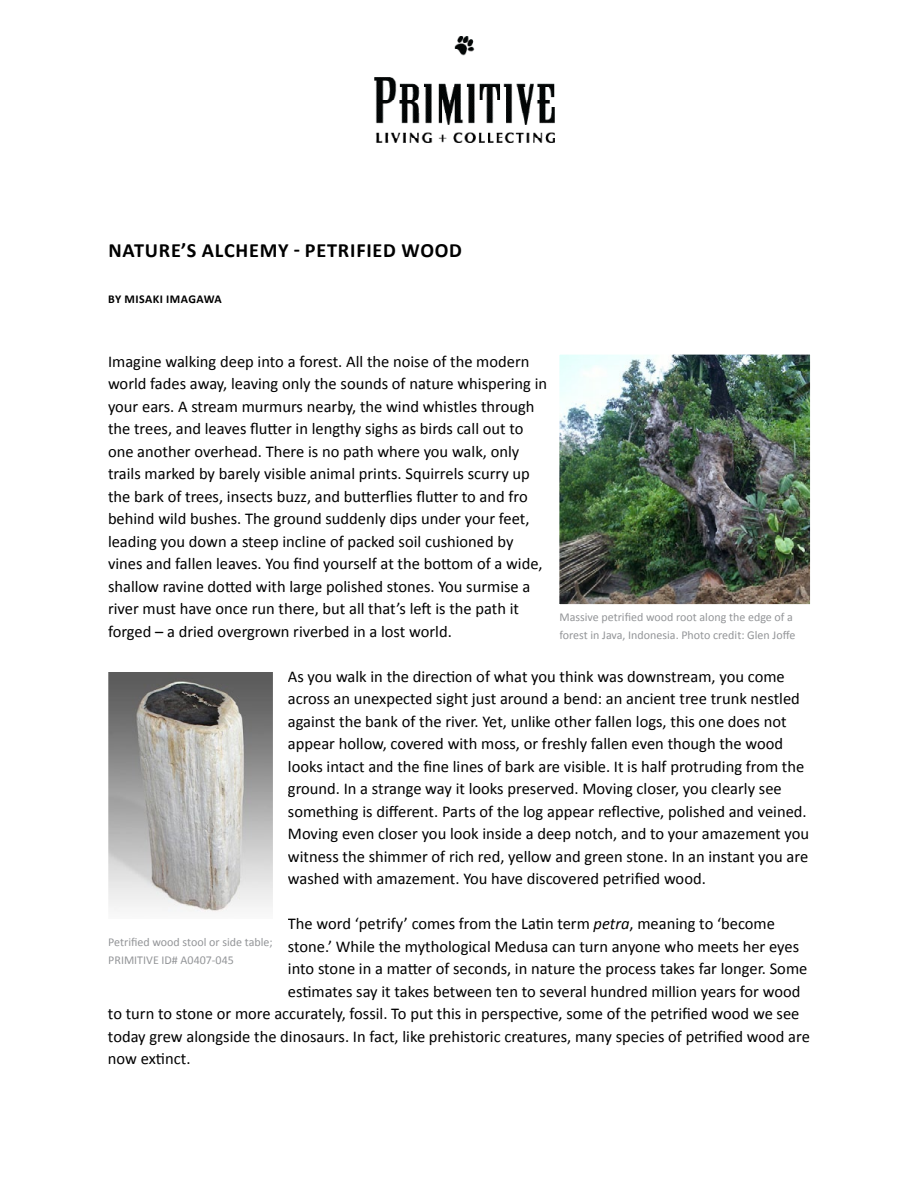
<style>
.page{position:relative;width:918px;height:1188px;background:#fff}
.page>*{position:absolute;margin:0;border:0;box-sizing:border-box;transform-origin:0 0}
.t1{font:700 20.25px "Calibri";letter-spacing:.04em;color:#000}
.t2{font:16.5px/22.5px "Calibri";color:#000}
.t3{font:12px/18px "Calibri";color:#939598}
.t4{font:700 12px "Calibri";letter-spacing:.04em;color:#000}
.s1{font-style:italic}
</style>
<div class="page">
<img style="left:374px;top:37px;width:180px;height:106px">
<img style="left:559px;top:354px;width:252px;height:251px">
<svg style="left:108px;top:672px;width:165px;height:240px;background:#a9a8a6"></svg>
<p class="t1" style="left:108px;top:237px;width:355px">NATURE’S ALCHEMY - PETRIFIED WOOD</p>
<p class="t4" style="left:108px;top:291px;width:115px">BY MISAKI IMAGAWA</p>
<p class="t2" style="left:108px;top:350px;width:441px">Imagine walking deep into a forest. All the noise of the modern world fades away, leaving only the sounds of nature whispering in your ears. A stream murmurs nearby, the wind whistles through the trees, and leaves flutter in lengthy sighs as birds call out to one another overhead. There is no path where you walk, only trails marked by barely visible animal prints. Squirrels scurry up the bark of trees, insects buzz, and butterflies flutter to and fro behind wild bushes. The ground suddenly dips under your feet, leading you down a steep incline of packed soil cushioned by vines and fallen leaves. You find yourself at the bottom of a wide, shallow ravine dotted with large polished stones. You surmise a river must have once run there, but all that’s left is the path it forged – a dried overgrown riverbed in a lost world.</p>
<p class="t2" style="left:288px;top:665px;width:523px">As you walk in the direction of what you think was downstream, you come across an unexpected sight just around a bend: an ancient tree trunk nestled against the bank of the river. Yet, unlike other fallen logs, this one does not appear hollow, covered with moss, or freshly fallen even though the wood looks intact and the fine lines of bark are visible. It is half protruding from the ground. In a strange way it looks preserved. Moving closer, you clearly see something is different. Parts of the log appear reflective, polished and veined.<br>Moving even closer you look inside a deep notch, and to your amazement you witness the shimmer of rich red, yellow and green stone. In an instant you are washed with amazement. You have discovered petrified wood.</p>
<p class="t2" style="left:288px;top:913px;width:489px">The word ‘petrify’ comes from the Latin term <span class="s1">petra</span>, meaning to ‘become</p>
<p class="t2" style="left:288px;top:935px;width:513px">stone.’ While the mythological Medusa can turn anyone who meets her eyes</p>
<p class="t2" style="left:288px;top:958px;width:521px">into stone in a matter of seconds, in nature the process takes far longer. Some</p>
<p class="t2" style="left:288px;top:980px;width:514px">estimates say it takes between ten to several hundred million years for wood</p>
<p class="t2" style="left:108px;top:1003px;width:693px">to turn to stone or more accurately, fossil. To put this in perspective, some of the petrified wood we see</p>
<p class="t2" style="left:108px;top:1025px;width:703px">today grew alongside the dinosaurs. In fact, like prehistoric creatures, many species of petrified wood are</p>
<p class="t2" style="left:108px;top:1048px;width:84px">now extinct.</p>
<p class="t3" style="left:559px;top:608px;width:238px">Massive petrified wood root along the edge of a forest in Java, Indonesia. Photo credit: Glen Joffe</p>
<p class="t3" style="left:108px;top:933px;width:166px">Petrified wood stool or side table;<br>PRIMITIVE ID# A0407-045</p>
</div>
